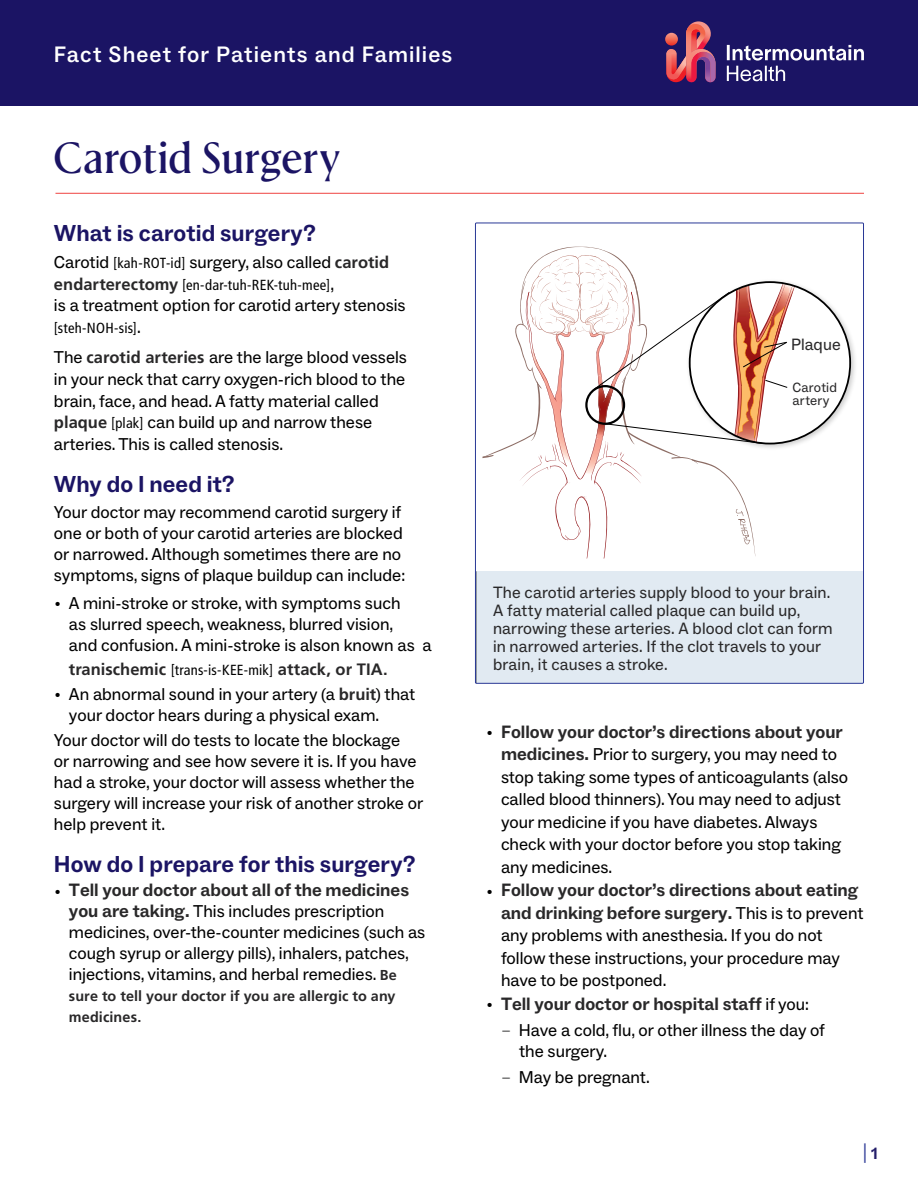
<style>
.page{position:relative;width:918px;height:1188px;background:#fff}
.page>*{position:absolute;margin:0;border:0;box-sizing:border-box;transform-origin:0 0}
.Title__h1{font:500 43.5px "Rector";letter-spacing:.01em;color:#1b1464}
.Level_1__h2{font:700 23.25px "ABC Social";letter-spacing:.005em;color:#1b1464}
.t1{font:500 22.5px "ABC Social";letter-spacing:.05em;color:#fff}
.t2{font:19.5px "ABC Social";color:#323f99}
.t3{font:700 18px/22.5px "ABC Social";color:#292829;text-align:right}
.Main_tight_1{font:17.25px/21px "ABC Social";color:#000}
.sentence_case_-_left{font:16.5px/18px "ABC Social";letter-spacing:.005em;color:#292829}
.t4{font:700 16.5px "Frutiger LT Std";color:#292829}
.Main_tight_1-2{font:condensed 14.7px "Frutiger LT Std";letter-spacing:.015em;color:#000}
.t5{font:700 14.4px/21px "Frutiger LT Std";letter-spacing:.005em;color:#292829}
.sentence_case_-_left-2{font:13.5px/13.5px "ABC Social";letter-spacing:.015em;color:#292829}
.s1{font-family:"Frutiger LT Std";font-stretch:condensed;font-size:14.7px}
.s2{font-family:"Frutiger LT Std";font-weight:700;font-size:16.5px;color:#292829}
.s3{font-weight:700;font-stretch:normal;font-size:16.5px;color:#292829}
.s4{font-family:"ABC Social";font-stretch:normal;font-size:17.25px}
.s5{font-family:"Adobe Garamond Pro";font-size:15px}
.s6{font-weight:400;font-stretch:condensed;font-size:14.7px;color:#000}
.s7{font-family:"Adobe Garamond Pro";font-weight:400;font-size:15px;color:#000}
.s8{font-weight:700;font-size:18px;color:#292829}
.s9{font-family:"Frutiger LT Std";font-weight:700;font-size:14.4px;color:#292829}
.s10{font-weight:400;font-size:17.25px;color:#000}
.s11{font-weight:700;font-size:16.5px;color:#231d69}
</style>
<div class="page">
<div style="left:0;top:0;width:918px;height:106px;background:#1b1464"></div>
<svg style="left:727px;top:45px;width:137px;height:36px"></svg>
<svg style="left:665px;top:21px;width:51px;height:61px"></svg>
<hr style="left:55px;top:193px;width:809px;height:1px;background:#f15856">
<div style="left:476px;top:571px;width:388px;height:112px;background:#e1eaf2"></div>
<hr style="left:864px;top:571px;width:1px;height:112px;background:#000">
<hr style="left:864px;top:223px;width:1px;height:348px;background:#939598">
<div style="left:685px;top:277px;width:172px;height:174px;background:#000;opacity:.2"></div>
<div style="left:690px;top:282px;width:160px;height:162px;background:#fff;border-radius:50%"></div>
<svg style="left:483px;top:246px;width:320px;height:313px"></svg>
<h3 class="t1" style="left:54px;top:40px;width:400px">Fact Sheet for Patients and Families</h3>
<p class="Title__h1" style="left:54px;top:128px;width:288px">Carotid Surgery</p>
<p class="Level_1__h2" style="left:54px;top:219px;width:263px">What is carotid surgery?</p>
<p class="Main_tight_1" style="left:54px;top:252px;width:337px">Carotid <span class="s1">[kah-ROT-id]</span> surgery, also called <span class="s2">carotid</span></p>
<p class="Main_tight_1-2" style="left:54px;top:276px;width:282px"><span class="s3">endarterectomy</span> [en-dar-tuh-REK-tuh-mee]<span class="s4">,</span></p>
<p class="Main_tight_1" style="left:54px;top:295px;width:353px">is a treatment option for carotid artery stenosis</p>
<p class="Main_tight_1-2" style="left:54px;top:319px;width:88px">[steh-NOH-sis]<span class="s4">.</span></p>
<p class="Main_tight_1" style="left:54px;top:347px;width:355px;line-height:21.8px">The <span class="s2">carotid arteries</span> are the large blood vessels in your neck that carry oxygen-rich blood to the brain, face, and head. A fatty material called <span class="s2">plaque</span> <span class="s1">[plak]</span> can build up and narrow these arteries. This is called stenosis.</p>
<p class="Level_1__h2" style="left:54px;top:470px;width:182px">Why do I need it?</p>
<p class="Main_tight_1" style="left:54px;top:502px;width:353px">Your doctor may recommend carotid surgery if one or both of your carotid arteries are blocked or narrowed. Although sometimes there are no symptoms, signs of plaque buildup can include:</p>
<p class="Main_tight_1" style="left:69px;top:593px;width:364px;text-indent:-14px"><span class="s5">•</span> A mini-stroke or stroke, with symptoms such<br>as slurred speech, weakness, blurred vision,<br>and confusion. A mini-stroke is alson known as a</p>
<p class="t4" style="left:69px;top:659px;width:320px">tranischemic <span class="s6">[trans-is-KEE-mik]</span> attack, or TIA.</p>
<p class="Main_tight_1" style="left:69px;top:684px;width:348px;text-indent:-14px"><span class="s5">•</span> An abnormal sound in your artery (a <span class="s2">bruit</span>) that your doctor hears during a physical exam.</p>
<p class="Main_tight_1" style="left:54px;top:730px;width:371px">Your doctor will do tests to locate the blockage<br>or narrowing and see how severe it is. If you have had a stroke, your doctor will assess whether the surgery will increase your risk of another stroke or help prevent it.</p>
<p class="Level_1__h2" style="left:54px;top:849px;width:363px">How do I prepare for this surgery?</p>
<p class="t3" style="left:55px;top:880px;width:356px"><span class="s7">•</span> Tell your doctor about all of the medicines</p>
<p class="Main_tight_1" style="left:69px;top:901px;width:358px"><span class="s8">you are taking.</span> This includes prescription medicines, over-the-counter medicines (such as cough syrup or allergy pills), inhalers, patches, injections, vitamins, and herbal remedies. <span class="s9">Be</span></p>
<p class="t5" style="left:69px;top:986px;width:328px">sure to tell your doctor if you are allergic to any medicines.</p>
<p class="sentence_case_-_left" style="left:791px;top:336px;width:51px">Plaque</p>
<p class="sentence_case_-_left-2" style="left:793px;top:381px;width:46px">Carotid artery</p>
<p class="sentence_case_-_left" style="left:493px;top:583px;width:341px">The carotid arteries supply blood to your brain.<br>A fatty material called plaque can build up, narrowing these arteries. A blood clot can form in narrowed arteries. If the clot travels to your brain, it causes a stroke.</p>
<p class="t3" style="left:487px;top:721px;width:358px"><span class="s7">•</span> Follow your doctor’s directions about your</p>
<p class="Main_tight_1" style="left:501px;top:743px;width:349px;line-height:22.5px"><span class="s8">medicines.</span> Prior to surgery, you may need to stop taking some types of anticoagulants (also called blood thinners). You may need to adjust your medicine if you have diabetes. Always check with your doctor before you stop taking any medicines.</p>
<p class="t3" style="left:487px;top:880px;width:378px"><span class="s7">•</span> Follow your doctor’s directions about eating and drinking before surgery. <span class="s10">This is to prevent</span></p>
<p class="Main_tight_1" style="left:501px;top:925px;width:340px;line-height:22.5px">any problems with anesthesia. If you do not follow these instructions, your procedure may have to be postponed.</p>
<p class="t3" style="left:487px;top:993px;width:324px"><span class="s7">•</span> Tell your doctor or hospital staff <span class="s10">if you:</span></p>
<p class="Main_tight_1" style="left:519px;top:1020px;width:307px;text-indent:-16px"><span class="s5">–</span> Have a cold, flu, or other illness the day of the surgery.</p>
<p class="Main_tight_1" style="left:502px;top:1066px;width:149px"><span class="s5">–</span> May be pregnant.</p>
<p class="t2" style="left:863px;top:1139px;width:16px">|<span class="s11">1</span></p>
</div>
